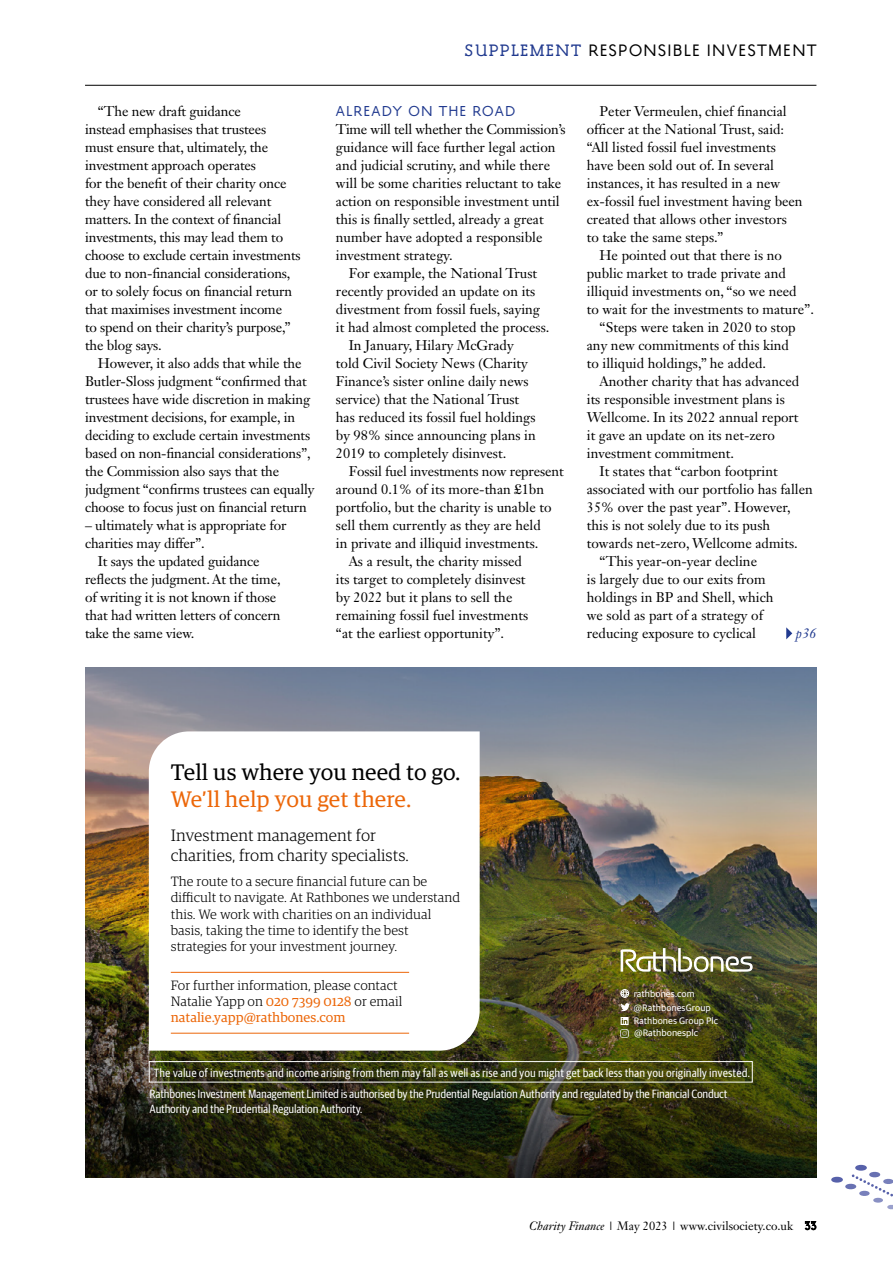
<style>
.page{position:relative;width:893px;height:1263px;background:#fff}
.page>*{position:absolute;margin:0;border:0;box-sizing:border-box;transform-origin:0 0}
.t1{font:22.5px "Guardian RTB Egyp";color:#000}
.t2{font:22.5px "Guardian RTB Egyp";color:#ec6608}
.t3{font:17.25px "LDN Mixed Minimum";letter-spacing:.1em;color:#000}
.t4{font:300 16.5px/19.8px "Guardian RTB Egyp";color:#000}
.t5{font:15px "LDN Mixed Minimum";letter-spacing:.1em;color:#213a8f}
.t6{font:13.8px/18px "Janson Text LT Std";color:#000}
.t7{font:italic 13.8px "Janson Text LT Std";color:#213a8f}
.t8{font:300 13.5px/16.2px "Guardian RTB Egyp";color:#000}
.t9{font:12px/15px "Guardian RTB Sans Cond";letter-spacing:-.015em;color:#fff}
.t10{font:12px "Janson Text LT Std";color:#000}
.t11{font:9.45px/13.6px "Guardian RTB Sans";color:#fff}
.s1{font-family:"LDN Mixed Maximum";color:#213a8f}
.s2{font-weight:400;color:#ec6608}
.s3{font-style:italic}
.s4{font-family:"LDN Mixed";font-weight:500}
</style>
<div class="page">
<hr style="left:85px;top:85px;width:731px;height:1px;background:#000">
<img style="left:85px;top:668px;width:731px;height:510px">
<svg style="left:149px;top:731px;width:331px;height:320px"></svg>
<hr style="left:171px;top:972px;width:238px;height:1px;background:#ec6608">
<hr style="left:171px;top:1033px;width:238px;height:1px;background:#ec6608">
<div style="left:149px;top:1061px;width:604px;height:21px;border:1px solid #fff"></div>
<img style="left:621px;top:948px;width:132px;height:26px">
<svg style="left:621px;top:989px;width:8px;height:8px"></svg>
<svg style="left:621px;top:1003px;width:9px;height:8px"></svg>
<svg style="left:621px;top:1017px;width:8px;height:21px"></svg>
<svg style="left:831px;top:1165px;width:62px;height:45px"></svg>
<svg style="left:786px;top:627px;width:6px;height:12px"></svg>
<p class="t6" style="left:85px;top:102px;width:217px;text-indent:13px">“The new draft guidance<br>instead emphasises that trustees<br>must ensure that, ultimately, the investment approach operates<br>for the benefit of their charity once they have considered all relevant matters. In the context of financial investments, this may lead them to choose to exclude certain investments due to non-financial considerations, or to solely focus on financial return that maximises investment income<br>to spend on their charity’s purpose,” the blog says.</p>
<p class="t6" style="left:85px;top:354px;width:231px;text-indent:13px">However, it also adds that while the Butler-Sloss judgment “confirmed that trustees have wide discretion in making investment decisions, for example, in deciding to exclude certain investments based on non-financial considerations”, the Commission also says that the judgment “confirms trustees can equally choose to focus just on financial return</p>
<p class="t6" style="left:85px;top:516px;width:203px">– ultimately what is appropriate for</p>
<p class="t6" style="left:85px;top:534px;width:121px">charities may differ”.</p>
<p class="t6" style="left:98px;top:552px;width:163px">It says the updated guidance</p>
<p class="t6" style="left:85px;top:570px;width:197px">reflects the judgment. At the time,</p>
<p class="t6" style="left:85px;top:588px;width:193px">of writing it is not known if those</p>
<p class="t6" style="left:85px;top:606px;width:197px">that had written letters of concern</p>
<p class="t6" style="left:85px;top:624px;width:111px">take the same view.</p>
<p class="t3" style="left:465px;top:42px;width:353px"><span class="s1">SUPPLEMENT</span> RESPONSIBLE INVESTMENT</p>
<p class="t5" style="left:336px;top:103px;width:181px">ALREADY ON THE ROAD</p>
<p class="t6" style="left:336px;top:120px;width:231px">Time will tell whether the Commission’s</p>
<p class="t6" style="left:336px;top:138px;width:221px">guidance will face further legal action</p>
<p class="t6" style="left:336px;top:156px;width:216px">and judicial scrutiny, and while there</p>
<p class="t6" style="left:336px;top:174px;width:227px">will be some charities reluctant to take</p>
<p class="t6" style="left:336px;top:192px;width:225px">action on responsible investment until</p>
<p class="t6" style="left:336px;top:210px;width:209px">this is finally settled, already a great</p>
<p class="t6" style="left:336px;top:228px;width:208px">number have adopted a responsible</p>
<p class="t6" style="left:336px;top:246px;width:118px">investment strategy.</p>
<p class="t6" style="left:349px;top:264px;width:190px">For example, the National Trust</p>
<p class="t6" style="left:336px;top:282px;width:201px">recently provided an update on its</p>
<p class="t6" style="left:336px;top:300px;width:206px">divestment from fossil fuels, saying</p>
<p class="t6" style="left:336px;top:318px;width:215px">it had almost completed the process.</p>
<p class="t6" style="left:349px;top:336px;width:167px">In January, Hilary McGrady</p>
<p class="t6" style="left:336px;top:354px;width:193px">told Civil Society News (Charity</p>
<p class="t6" style="left:336px;top:372px;width:194px">Finance’s sister online daily news</p>
<p class="t6" style="left:336px;top:390px;width:185px">service) that the National Trust</p>
<p class="t6" style="left:336px;top:408px;width:201px">has reduced its fossil fuel holdings</p>
<p class="t6" style="left:336px;top:426px;width:201px">by 98% since announcing plans in</p>
<p class="t6" style="left:336px;top:444px;width:172px">2019 to completely disinvest.</p>
<p class="t6" style="left:349px;top:462px;width:216px">Fossil fuel investments now represent</p>
<p class="t6" style="left:336px;top:480px;width:210px">around 0.1% of its more-than £1bn</p>
<p class="t6" style="left:336px;top:498px;width:217px">portfolio, but the charity is unable to</p>
<p class="t6" style="left:336px;top:516px;width:207px">sell them currently as they are held</p>
<p class="t6" style="left:336px;top:534px;width:204px">in private and illiquid investments.</p>
<p class="t6" style="left:349px;top:552px;width:175px">As a result, the charity missed</p>
<p class="t6" style="left:336px;top:570px;width:191px">its target to completely disinvest</p>
<p class="t6" style="left:336px;top:588px;width:178px">by 2022 but it plans to sell the</p>
<p class="t6" style="left:336px;top:606px;width:194px">remaining fossil fuel investments</p>
<p class="t6" style="left:336px;top:624px;width:170px">“at the earliest opportunity”.</p>
<p class="t6" style="left:587px;top:102px;width:217px;text-indent:13px">Peter Vermeulen, chief financial officer at the National Trust, said: “All listed fossil fuel investments have been sold out of. In several instances, it has resulted in a new ex-fossil fuel investment having been created that allows other investors<br>to take the same steps.”</p>
<p class="t6" style="left:600px;top:246px;width:184px">He pointed out that there is no</p>
<p class="t6" style="left:587px;top:264px;width:201px">public market to trade private and</p>
<p class="t6" style="left:587px;top:282px;width:211px">illiquid investments on, “so we need</p>
<p class="t6" style="left:587px;top:300px;width:229px">to wait for the investments to mature”.</p>
<p class="t6" style="left:600px;top:318px;width:198px">“Steps were taken in 2020 to stop</p>
<p class="t6" style="left:587px;top:336px;width:204px">any new commitments of this kind</p>
<p class="t6" style="left:587px;top:354px;width:181px">to illiquid holdings,” he added.</p>
<p class="t6" style="left:600px;top:372px;width:201px">Another charity that has advanced</p>
<p class="t6" style="left:587px;top:390px;width:200px">its responsible investment plans is</p>
<p class="t6" style="left:587px;top:408px;width:213px">Wellcome. In its 2022 annual report</p>
<p class="t6" style="left:587px;top:426px;width:190px">it gave an update on its net-zero</p>
<p class="t6" style="left:587px;top:444px;width:149px">investment commitment.</p>
<p class="t6" style="left:600px;top:462px;width:180px">It states that “carbon footprint</p>
<p class="t6" style="left:587px;top:480px;width:228px">associated with our portfolio has fallen</p>
<p class="t6" style="left:587px;top:498px;width:205px">35% over the past year”. However,</p>
<p class="t6" style="left:587px;top:516px;width:185px">this is not solely due to its push</p>
<p class="t6" style="left:587px;top:534px;width:212px">towards net-zero, Wellcome admits.</p>
<p class="t6" style="left:600px;top:552px;width:159px">“This year-on-year decline</p>
<p class="t6" style="left:587px;top:570px;width:180px">is largely due to our exits from</p>
<p class="t6" style="left:587px;top:588px;width:188px">holdings in BP and Shell, which</p>
<p class="t6" style="left:587px;top:606px;width:178px">we sold as part of a strategy of</p>
<p class="t6" style="left:587px;top:624px;width:171px">reducing exposure to cyclical</p>
<p class="t7" style="left:796px;top:625px;width:22px">p36</p>
<h1 class="t1" style="left:171px;top:756px;width:291px">Tell us where you need to go.</h1>
<h1 class="t2" style="left:171px;top:783px;width:242px">We’ll help you get there.</h1>
<p class="t4" style="left:171px;top:824px;width:240px">Investment management for charities, from charity specialists.</p>
<p class="t8" style="left:171px;top:873px;width:291px">The route to a secure financial future can be difficult to navigate. At Rathbones we understand this. We work with charities on an individual basis, taking the time to identify the best strategies for your investment journey.</p>
<p class="t8" style="left:171px;top:976px;width:233px">For further information, please contact<br>Natalie Yapp on <span class="s2">020 7399 0128</span> or email <span class="s2">natalie.yapp@rathbones.com</span></p>
<p class="t11" style="left:634px;top:986px;width:86px">rathbones.com @RathbonesGroup<br>Rathbones Group Plc</p>
<p class="t11" style="left:634px;top:1025px;width:66px">@Rathbonesplc</p>
<p class="t9" style="left:154px;top:1064px;width:598px">The value of investments and income arising from them may fall as well as rise and you might get back less than you originally invested.</p>
<p class="t9" style="left:150px;top:1085px;width:580px">Rathbones Investment Management Limited is authorised by the Prudential Regulation Authority and regulated by the Financial Conduct<br>Authority and the Prudential Regulation Authority.</p>
<p class="t10" style="left:529px;top:1218px;width:289px"><span class="s3">Charity Finance</span> | May 2023 | www.civilsociety.co.uk <span class="s4">33</span></p>
</div>
